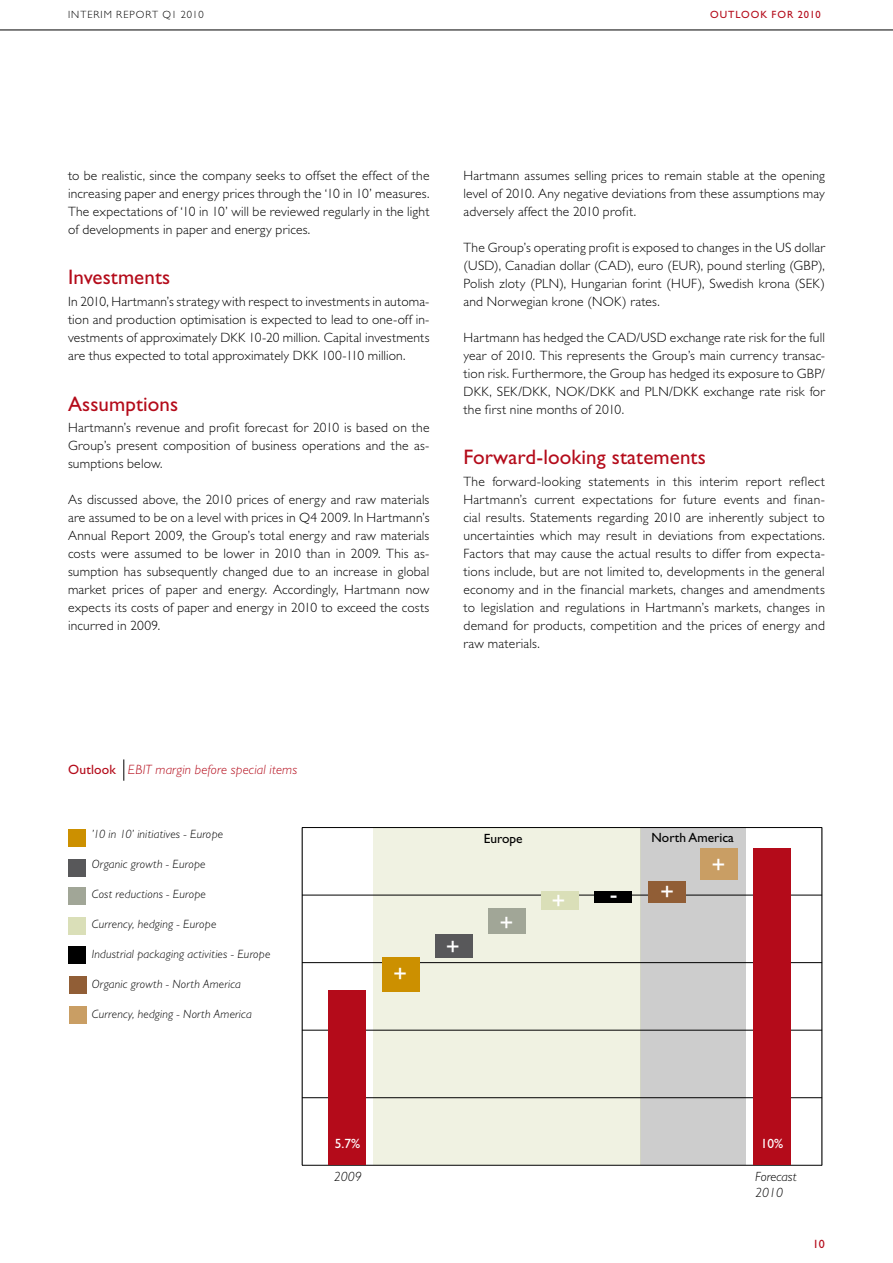
<style>
.page{position:relative;width:893px;height:1263px;background:#fff}
.page>*{position:absolute;margin:0;border:0;box-sizing:border-box;transform-origin:0 0}
.t1{font:24.15px "Gill Sans Std";color:#fff}
.t2{font:21px "Gill Sans Std";letter-spacing:.005em;color:#b40b1a}
.t3{font:300 13.5px/18px "Gill Sans Std";letter-spacing:.015em;color:#000;text-align:justify}
.t4{font:italic 300 13.5px "Gill Sans Std";letter-spacing:.01em;color:#b40b1a}
.t5{font:13.35px "Gill Sans Std";color:#000}
.t6{font:italic 300 13.35px/16px "Gill Sans Std";color:#000}
.t7{font:13.35px "Gill Sans Std";color:#fff}
.t8{font:italic 300 12px "Gill Sans Std";letter-spacing:.02em;color:#000}
.t9{font:12px "Gill Sans Std";color:#b40b1a}
.t10{font:300 10.5px "Gill Sans Std";letter-spacing:.09em;color:#000}
.t11{font:10.5px "Gill Sans Std";letter-spacing:.09em;color:#b40b1a}
.s1{font-weight:400;font-style:normal}
</style>
<div class="page">
<hr style="left:0;top:30px;width:893px;height:1px;background:#000">
<div style="left:641px;top:828px;width:105px;height:337px;background:#cdcdcd"></div>
<div style="left:373px;top:827px;width:267px;height:337px;background:#f0f2e2"></div>
<hr style="left:302px;top:827px;width:1px;height:338px;background:#000">
<hr style="left:302px;top:1165px;width:520px;height:1px;background:#000">
<hr style="left:302px;top:1097px;width:520px;height:1px;background:#000">
<hr style="left:302px;top:1030px;width:520px;height:1px;background:#000">
<hr style="left:302px;top:962px;width:520px;height:1px;background:#000">
<hr style="left:302px;top:895px;width:520px;height:1px;background:#000">
<hr style="left:302px;top:827px;width:520px;height:1px;background:#000">
<div style="left:700px;top:848px;width:38px;height:32px;background:#c99e64"></div>
<div style="left:382px;top:957px;width:37px;height:34px;background:#cc9000"></div>
<div style="left:541px;top:891px;width:38px;height:18px;background:#dadfb8"></div>
<div style="left:328px;top:991px;width:38px;height:174px;background:#b40b1a"></div>
<div style="left:488px;top:909px;width:38px;height:25px;background:#a1a697"></div>
<div style="left:594px;top:891px;width:38px;height:11px;background:#000"></div>
<div style="left:435px;top:934px;width:38px;height:23px;background:#58585a"></div>
<div style="left:648px;top:881px;width:38px;height:22px;background:#915e36"></div>
<div style="left:753px;top:848px;width:38px;height:317px;background:#b40b1a"></div>
<hr style="left:822px;top:827px;width:1px;height:338px;background:#000">
<div style="left:68px;top:829px;width:17px;height:17px;background:#cc9000"></div>
<div style="left:68px;top:859px;width:17px;height:17px;background:#58585a"></div>
<div style="left:68px;top:887px;width:17px;height:17px;background:#a1a697"></div>
<div style="left:68px;top:917px;width:17px;height:17px;background:#dadfb8"></div>
<div style="left:68px;top:947px;width:17px;height:17px;background:#000"></div>
<div style="left:69px;top:976px;width:17px;height:17px;background:#915e36"></div>
<div style="left:69px;top:1006px;width:17px;height:17px;background:#c99e64"></div>
<svg style="left:123px;top:759px;width:1px;height:22px"></svg>
<p class="t10" style="left:68px;top:9px;width:137px">interim report q1 2010</p>
<p class="t11" style="left:710px;top:9px;width:112px">OUTLOOK FOR 2010</p>
<p class="t3" style="left:68px;top:167px;width:363px">to be realistic, since the company seeks to offset the effect of the increasing paper and energy prices through the ‘10 in 10’ measures.<br>The expectations of ‘10 in 10’ will be reviewed regularly in the light of developments in paper and energy prices.</p>
<h2 class="t2" style="left:68px;top:264px;width:104px">Investments</h2>
<p class="t3" style="left:68px;top:293px;width:363px">I n 2010, Hartmann’s strategy with respect to investments in automa&shy;tion and production optimisation is expected to lead to one-off in&shy;vestments of approximately DKK 10-20 million. Capital investments are thus expected to total approximately DKK 100-110 million.</p>
<h2 class="t2" style="left:68px;top:392px;width:112px">Assumptions</h2>
<p class="t3" style="left:68px;top:419px;width:363px">Hartmann’s revenue and profit forecast for 2010 is based on the Group’s present composition of business operations and the as&shy;sumptions below.</p>
<p class="t3" style="left:68px;top:491px;width:363px">As discussed above, the 2010 prices of energy and raw materials are assumed to be on a level with prices in Q4 2009. I n Hartmann’s Annual Report 2009, the Group’s total energy and raw materials costs were assumed to be lower in 2010 than in 2009. This as&shy;sumption has subsequently changed due to an increase in global market prices of paper and energy. Accordingly, Hartmann now expects its costs of paper and energy in 2010 to exceed the costs incurred in 2009.</p>
<p class="t3" style="left:463px;top:167px;width:363px">Hartmann assumes selling prices to remain stable at the opening level of 2010. Any negative deviations from these assumptions may adversely affect the 2010 profit.</p>
<p class="t3" style="left:463px;top:239px;width:363px">The Group’s operating profit is exposed to changes in the US dollar (USD), Canadian dollar (CAD), euro (EUR), pound sterling (GBP), Polish zloty (PLN), Hungarian forint (HUF), Swedish krona (SEK) and N orwegian krone (NO K) rates.</p>
<p class="t3" style="left:463px;top:329px;width:363px">Hartmann has hedged the CAD/USD exchange rate risk for the full year of 2010. This represents the Group’s main currency transac&shy;tion risk. Furthermore, the Group has hedged its exposure to GBP/ DKK, SEK/DKK, NO K/DKK and PLN/DKK exchange rate risk for the first nine months of 2010.</p>
<h2 class="t2" style="left:463px;top:444px;width:244px">Forward-looking statements</h2>
<p class="t3" style="left:463px;top:473px;width:363px">The forward-looking statements in this interim report reflect Hartmann’s current expectations for future events and finan&shy;cial results. Statements regarding 2010 are inherently subject to uncertainties which may result in deviations from expectations.<br>Factors that may cause the actual results to differ from expecta&shy;tions include, but are not limited to, developments in the general economy and in the financial markets, changes and amendments to legislation and regulations in Hartmann’s markets, changes in demand for products, competition and the prices of energy and raw materials.</p>
<p class="t4" style="left:68px;top:761px;width:231px"><span class="s1">Outlook</span> EBIT margin before special items</p>
<p class="t8" style="left:92px;top:827px;width:133px">’10 in 10’ initiatives - Europe</p>
<p class="t8" style="left:92px;top:857px;width:115px">Organic growth - Europe</p>
<p class="t8" style="left:92px;top:887px;width:116px">Cost reductions - Europe</p>
<p class="t8" style="left:92px;top:917px;width:126px">Currency, hedging - Europe</p>
<p class="t8" style="left:92px;top:947px;width:180px">Industrial packaging activities - Europe</p>
<p class="t8" style="left:92px;top:977px;width:151px">Organic growth - North America</p>
<p class="t8" style="left:92px;top:1007px;width:161px">Currency, hedging - North America</p>
<h1 class="t1" style="left:393px;top:960px;width:16px">+</h1>
<h1 class="t1" style="left:446px;top:933px;width:16px">+</h1>
<p class="t5" style="left:484px;top:830px;width:40px">Europe</p>
<p class="t5" style="left:651px;top:830px;width:84px">North America</p>
<h1 class="t1" style="left:499px;top:908px;width:16px">+</h1>
<h1 class="t1" style="left:551px;top:887px;width:16px">+</h1>
<h1 class="t1" style="left:610px;top:880px;width:9px">-</h1>
<h1 class="t1" style="left:660px;top:878px;width:16px">+</h1>
<h1 class="t1" style="left:712px;top:851px;width:16px">+</h1>
<p class="t7" style="left:335px;top:1136px;width:27px">5.7%</p>
<p class="t7" style="left:761px;top:1136px;width:24px">10%</p>
<p class="t6" style="left:334px;top:1168px;width:29px">2009</p>
<p class="t6" style="left:755px;top:1168px;width:43px">Forecast<br>2010</p>
<p class="t9" style="left:813px;top:1237px;width:13px">10</p>
</div>
